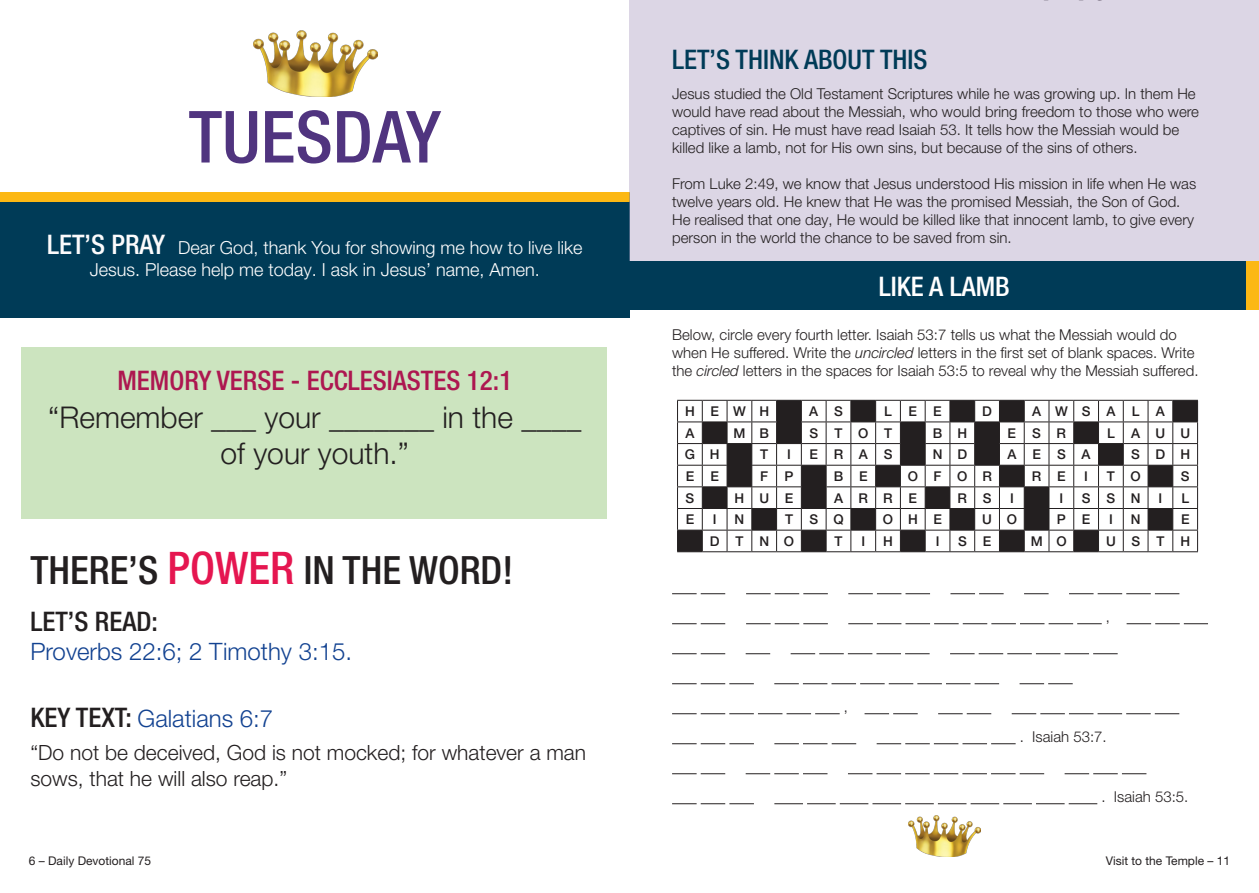
<style>
.page{position:relative;width:1259px;height:893px;background:#fff}
.page>*{position:absolute;margin:0;border:0;box-sizing:border-box;transform-origin:0 0}
.t1{font:500 condensed 72px "Helvetica Neue LT Pro";color:#50347f}
.t2{font:500 condensed 39px "Helvetica Neue LT Pro";color:#231f20}
.t3{font:300 30px/36px "Helvetica Neue LT Pro";color:#231f20;text-align:center}
.t4{font:500 condensed 27px "Helvetica Neue LT Pro";color:#ad1750}
.t5{font:500 condensed 27px "Helvetica Neue LT Pro";color:#003b57}
.t6{font:500 condensed 27px "Helvetica Neue LT Pro";color:#231f20}
.t7{font:500 condensed 27px "Helvetica Neue LT Pro";color:#fff}
.t8{font:300 24px "Helvetica Neue LT Pro";color:#124291}
.t9{font:300 21px/25.2px "Helvetica Neue LT Pro";color:#231f20}
.t10{font:300 18px/21.6px "Helvetica Neue LT Pro";color:#fff;text-align:center}
.t11{font:300 15px/18px "Helvetica Neue LT Pro";color:#231f20}
.t12{font:300 14.7px "Helvetica Neue LT Pro";color:#231f20}
.t13{font:500 13.5px "Helvetica Neue LT Pro";letter-spacing:1.16em;color:#231f20}
.t14{font:12px "Helvetica Neue LT Pro";color:#231f20}
.s1{font-weight:500;font-stretch:condensed;font-size:27px;color:#fcfbfc}
.s2{font-size:45px;color:#e51650}
.s3{font-weight:500;font-stretch:condensed;font-size:27px;color:#231f20}
.s4{font-style:italic}
</style>
<div class="page">
<div style="left:21px;top:347px;width:586px;height:171px;background:#cce4bf"></div>
<img style="left:253px;top:31px;width:125px;height:65px">
<div style="left:0;top:193px;width:629px;height:124px;background:#003b57"></div>
<div style="left:0;top:193px;width:629px;height:9px;background:#fcb814"></div>
<img style="left:908px;top:815px;width:72px;height:41px">
<div style="left:629px;top:0;width:630px;height:292px;background:#dcd6e5"></div>
<div style="left:629px;top:262px;width:630px;height:48px;background:#003b57"></div>
<div style="left:1246px;top:262px;width:13px;height:48px;background:#fcb814"></div>
<svg style="left:672px;top:593px;width:53px;height:1px"></svg>
<svg style="left:746px;top:593px;width:82px;height:1px"></svg>
<svg style="left:848px;top:593px;width:82px;height:1px"></svg>
<svg style="left:950px;top:593px;width:53px;height:1px"></svg>
<svg style="left:1024px;top:593px;width:24px;height:1px"></svg>
<svg style="left:1069px;top:593px;width:110px;height:1px"></svg>
<svg style="left:672px;top:623px;width:53px;height:1px"></svg>
<svg style="left:746px;top:623px;width:82px;height:1px"></svg>
<svg style="left:848px;top:623px;width:253px;height:1px"></svg>
<svg style="left:1126px;top:623px;width:82px;height:1px"></svg>
<svg style="left:672px;top:653px;width:53px;height:1px"></svg>
<svg style="left:745px;top:653px;width:25px;height:1px"></svg>
<svg style="left:790px;top:653px;width:139px;height:1px"></svg>
<svg style="left:950px;top:653px;width:167px;height:1px"></svg>
<svg style="left:672px;top:683px;width:82px;height:1px"></svg>
<svg style="left:774px;top:683px;width:225px;height:1px"></svg>
<svg style="left:1019px;top:683px;width:53px;height:1px"></svg>
<svg style="left:672px;top:713px;width:167px;height:1px"></svg>
<svg style="left:864px;top:713px;width:53px;height:1px"></svg>
<svg style="left:938px;top:713px;width:53px;height:1px"></svg>
<svg style="left:1011px;top:713px;width:168px;height:1px"></svg>
<svg style="left:672px;top:743px;width:82px;height:1px"></svg>
<svg style="left:774px;top:743px;width:82px;height:1px"></svg>
<svg style="left:876px;top:743px;width:139px;height:1px"></svg>
<svg style="left:672px;top:773px;width:53px;height:1px"></svg>
<svg style="left:745px;top:773px;width:82px;height:1px"></svg>
<svg style="left:848px;top:773px;width:196px;height:1px"></svg>
<svg style="left:1064px;top:773px;width:82px;height:1px"></svg>
<svg style="left:672px;top:803px;width:82px;height:1px"></svg>
<svg style="left:774px;top:803px;width:323px;height:1px"></svg>
<svg style="left:677px;top:400px;width:521px;height:152px"></svg>
<p class="t1" style="left:189px;top:94px;width:254px">TUESDAY</p>
<p class="t10" style="left:47px;top:236px;width:537px"><span class="s1">LET’S PRAY</span> Dear God, thank You for showing me how to live like<br>Jesus. Please help me today. I ask in Jesus’ name, Amen.</p>
<p class="t4" style="left:117px;top:364px;width:396px">MEMORY VERSE - ECCLESIASTES 12:1</p>
<p class="t3" style="left:48px;top:399px;width:534px">“Remember ___ your _______ in the ____ of your youth.”</p>
<p class="t2" style="left:30px;top:547px;width:484px">THERE’S <span class="s2">POWER</span> IN THE WORD!</p>
<p class="t6" style="left:30px;top:606px;width:129px">LET’S READ:</p>
<p class="t8" style="left:30px;top:637px;width:323px">Proverbs 22:6; 2 Timothy 3:15.</p>
<p class="t8" style="left:30px;top:703px;width:244px"><span class="s3">KEY TEXT:</span> Galatians 6:7</p>
<p class="t9" style="left:30px;top:740px;width:557px">“Do not be deceived, God is not mocked; for whatever a man sows, that he will also reap.”</p>
<p class="t14" style="left:29px;top:853px;width:124px">6 – Daily Devotional 75</p>
<p class="t5" style="left:672px;top:44px;width:257px">LET’S THINK ABOUT THIS</p>
<p class="t11" style="left:672px;top:84px;width:528px">Jesus studied the Old Testament Scriptures while he was growing up. In them He would have read about the Messiah, who would bring freedom to those who were captives of sin. He must have read Isaiah 53. It tells how the Messiah would be killed like a lamb, not for His own sins, but because of the sins of others.</p>
<p class="t11" style="left:672px;top:174px;width:525px">From Luke 2:49, we know that Jesus understood His mission in life when He was twelve years old. He knew that He was the promised Messiah, the Son of God.<br>He realised that one day, He would be killed like that innocent lamb, to give every person in the world the chance to be saved from sin.</p>
<p class="t7" style="left:878px;top:270px;width:132px">LIKE A LAMB</p>
<p class="t11" style="left:672px;top:326px;width:528px">Below, circle every fourth letter. Isaiah 53:7 tells us what the Messiah would do when He suffered. Write the <span class="s4">uncircled</span> letters in the first set of blank spaces. Write the <span class="s4">circled</span> letters in the spaces for Isaiah 53:5 to reveal why the Messiah suffered.</p>
<p class="t13" style="left:685px;top:403px;width:86px">H EWH</p>
<p class="t13" style="left:809px;top:403px;width:35px">A S</p>
<p class="t13" style="left:884px;top:403px;width:59px">LEE</p>
<p class="t13" style="left:982px;top:403px;width:11px">D</p>
<p class="t13" style="left:1032px;top:403px;width:134px">AWSALA</p>
<p class="t13" style="left:685px;top:425px;width:11px">A</p>
<p class="t13" style="left:733px;top:425px;width:37px">M B</p>
<p class="t13" style="left:809px;top:425px;width:84px">STOT</p>
<p class="t13" style="left:933px;top:425px;width:36px">B H</p>
<p class="t13" style="left:1007px;top:425px;width:60px">ESR</p>
<p class="t13" style="left:1107px;top:425px;width:85px">LAUU</p>
<p class="t13" style="left:685px;top:446px;width:36px">G H</p>
<p class="t13" style="left:760px;top:446px;width:10px">T</p>
<p class="t13" style="left:787px;top:446px;width:5px">I</p>
<p class="t13" style="left:809px;top:446px;width:84px">ERAS</p>
<p class="t13" style="left:932px;top:446px;width:36px">N D</p>
<p class="t13" style="left:1007px;top:446px;width:85px">AESA</p>
<p class="t13" style="left:1131px;top:446px;width:60px">SDH</p>
<p class="t13" style="left:685px;top:468px;width:35px">E E</p>
<p class="t13" style="left:760px;top:468px;width:35px">F P</p>
<p class="t13" style="left:833px;top:468px;width:35px">B E</p>
<p class="t13" style="left:907px;top:468px;width:86px">OFOR</p>
<p class="t13" style="left:1032px;top:468px;width:35px">R E</p>
<p class="t13" style="left:1084px;top:468px;width:5px">I</p>
<p class="t13" style="left:1107px;top:468px;width:35px">T O</p>
<p class="t13" style="left:1180px;top:468px;width:10px">S</p>
<p class="t13" style="left:685px;top:490px;width:10px">S</p>
<p class="t13" style="left:734px;top:490px;width:60px">HUE</p>
<p class="t13" style="left:834px;top:490px;width:85px">ARRE</p>
<p class="t13" style="left:957px;top:490px;width:35px">R S</p>
<p class="t13" style="left:1010px;top:490px;width:5px">I</p>
<p class="t13" style="left:1059px;top:490px;width:5px">I</p>
<p class="t13" style="left:1081px;top:490px;width:60px">SSN</p>
<p class="t13" style="left:1158px;top:490px;width:5px">I</p>
<p class="t13" style="left:1181px;top:490px;width:9px">L</p>
<p class="t13" style="left:686px;top:511px;width:10px">E</p>
<p class="t13" style="left:713px;top:511px;width:5px">I</p>
<p class="t13" style="left:734px;top:511px;width:11px">N</p>
<p class="t13" style="left:785px;top:511px;width:60px">TSQ</p>
<p class="t13" style="left:883px;top:511px;width:60px">OHE</p>
<p class="t13" style="left:982px;top:511px;width:36px">U O</p>
<p class="t13" style="left:1057px;top:511px;width:35px">P E</p>
<p class="t13" style="left:1109px;top:511px;width:5px">I</p>
<p class="t13" style="left:1131px;top:511px;width:11px">N</p>
<p class="t13" style="left:1181px;top:511px;width:10px">E</p>
<p class="t13" style="left:710px;top:533px;width:86px">DTNO</p>
<p class="t13" style="left:834px;top:533px;width:10px">T</p>
<p class="t13" style="left:861px;top:533px;width:5px">I</p>
<p class="t13" style="left:883px;top:533px;width:11px">H</p>
<p class="t13" style="left:935px;top:533px;width:5px">I</p>
<p class="t13" style="left:958px;top:533px;width:35px">S E</p>
<p class="t13" style="left:1030px;top:533px;width:37px">M O</p>
<p class="t13" style="left:1106px;top:533px;width:86px">USTH</p>
<p class="t12" style="left:844px;top:698px;width:6px">,</p>
<p class="t12" style="left:1105px;top:608px;width:6px">,</p>
<p class="t11" style="left:1019px;top:728px;width:88px">. Isaiah 53:7.</p>
<p class="t11" style="left:1101px;top:788px;width:88px">. Isaiah 53:5.</p>
<p class="t14" style="left:1106px;top:853px;width:126px">Visit to the Temple – 11</p>
</div>
